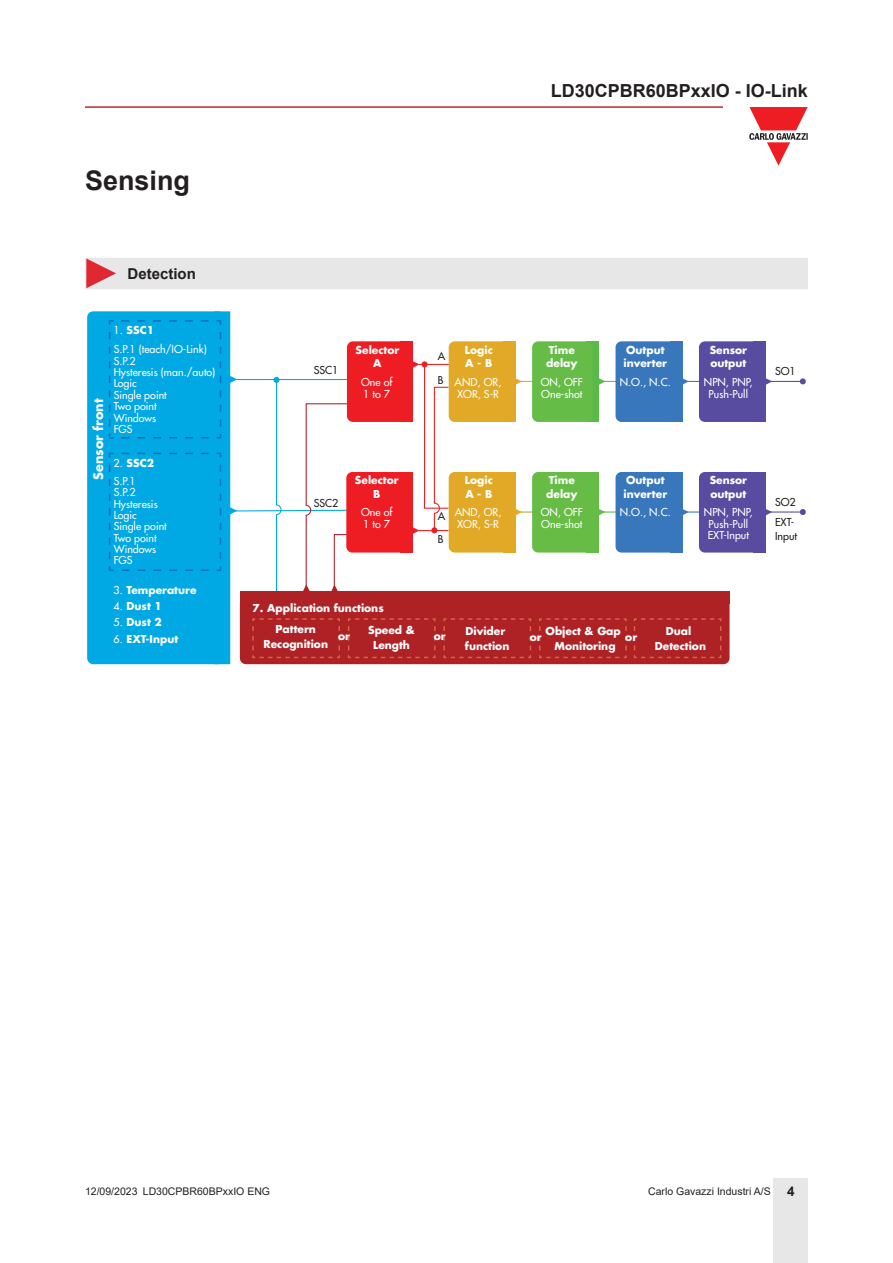
<style>
.page{position:relative;width:893px;height:1263px;background:#fff}
.page>*{position:absolute;margin:0;border:0;box-sizing:border-box;transform-origin:0 0}
.Titolo01{font:700 27px "Arial";color:#231f20}
.t1{font:700 18px "Arial";color:#231f20}
.Titolo03{font:700 15px "Arial";color:#231f20}
.t2{font:700 12.75px "Futura Std";color:#fff}
.t3{font:500 10.65px/11.4px "Futura Std";color:#fff}
.t4{font:700 10.65px/13.5px "Futura Std";color:#fff}
.t5{font:500 10.65px/23.2px "Futura Std";color:#231f20}
.t6{font:10.5px "Arial";color:#231f20}
.s1{font-weight:500}
.s2{font-weight:700;font-size:13.5px}
</style>
<div class="page">
<hr style="left:85px;top:106px;width:638px;height:2px;background:#c42633">
<div style="left:774px;top:1178px;width:34px;height:85px;background:#e7e7e8"></div>
<svg style="left:749px;top:107px;width:59px;height:59px"></svg>
<div style="left:85px;top:258px;width:723px;height:31px;background:#e7e7e8"></div>
<hr style="left:513px;top:381px;width:31px;height:1px;background:#e3a827">
<hr style="left:508px;top:511px;width:31px;height:2px;background:#c79c2f">
<hr style="left:591px;top:381px;width:31px;height:1px;background:#66bc45">
<hr style="left:591px;top:511px;width:30px;height:2px;background:#5aba47">
<hr style="left:679px;top:381px;width:30px;height:1px;background:#3977bc">
<hr style="left:677px;top:511px;width:31px;height:2px;background:#3977bc">
<hr style="left:766px;top:381px;width:37px;height:1px;background:#574c9f">
<svg style="left:800px;top:378px;width:6px;height:6px"></svg>
<hr style="left:766px;top:511px;width:37px;height:2px;background:#5d489d">
<svg style="left:800px;top:509px;width:6px;height:6px"></svg>
<svg style="left:515px;top:377px;width:7px;height:10px"></svg>
<svg style="left:599px;top:378px;width:6px;height:7px"></svg>
<svg style="left:682px;top:377px;width:7px;height:10px"></svg>
<svg style="left:766px;top:378px;width:6px;height:7px"></svg>
<svg style="left:682px;top:507px;width:7px;height:10px"></svg>
<svg style="left:599px;top:509px;width:6px;height:7px"></svg>
<svg style="left:515px;top:507px;width:7px;height:10px"></svg>
<svg style="left:413px;top:360px;width:37px;height:176px"></svg>
<div style="left:214px;top:311px;width:16px;height:353px;background:#00a8e4"></div>
<div style="left:87px;top:311px;width:137px;height:353px;background:#00a8e4;border-radius:6px"></div>
<div style="left:401px;top:341px;width:12px;height:81px;background:#ee1d23"></div>
<div style="left:347px;top:341px;width:60px;height:81px;background:#ee1d23;border-radius:6px"></div>
<div style="left:401px;top:472px;width:12px;height:81px;background:#ee1d23"></div>
<div style="left:346px;top:472px;width:61px;height:81px;background:#ee1d23;border-radius:6px"></div>
<div style="left:503px;top:341px;width:12px;height:81px;background:#e3a827"></div>
<div style="left:449px;top:341px;width:60px;height:81px;background:#e2a926;border-radius:6px"></div>
<div style="left:503px;top:472px;width:12px;height:81px;background:#e2a926"></div>
<div style="left:449px;top:472px;width:60px;height:81px;background:#e2a926;border-radius:6px"></div>
<div style="left:587px;top:341px;width:12px;height:81px;background:#5aba47"></div>
<div style="left:532px;top:341px;width:61px;height:81px;background:#65bc46;border-radius:6px"></div>
<div style="left:587px;top:472px;width:12px;height:81px;background:#66bc45"></div>
<div style="left:532px;top:472px;width:61px;height:81px;background:#66bc45;border-radius:6px"></div>
<div style="left:670px;top:341px;width:12px;height:81px;background:#3977bc"></div>
<div style="left:615px;top:341px;width:61px;height:81px;background:#3977bc;border-radius:6px"></div>
<div style="left:670px;top:472px;width:12px;height:81px;background:#3977bc"></div>
<div style="left:615px;top:472px;width:61px;height:81px;background:#3977bc;border-radius:6px"></div>
<div style="left:753px;top:341px;width:13px;height:81px;background:#574c9f"></div>
<div style="left:699px;top:341px;width:60px;height:81px;background:#574c9f;border-radius:6px"></div>
<div style="left:753px;top:472px;width:13px;height:81px;background:#594b9f"></div>
<svg style="left:766px;top:509px;width:6px;height:7px"></svg>
<div style="left:699px;top:472px;width:60px;height:81px;background:#594b9f;border-radius:6px"></div>
<div style="left:240px;top:591px;width:489px;height:12px;background:#ae2226"></div>
<div style="left:240px;top:597px;width:489px;height:67px;background:#ae2226;border-radius:6px"></div>
<svg style="left:252px;top:618px;width:88px;height:41px"></svg>
<svg style="left:539px;top:618px;width:88px;height:41px"></svg>
<svg style="left:633px;top:618px;width:89px;height:41px"></svg>
<svg style="left:348px;top:618px;width:88px;height:41px"></svg>
<svg style="left:443px;top:618px;width:88px;height:41px"></svg>
<svg style="left:109px;top:319px;width:245px;height:277px"></svg>
<p class="Titolo01" style="left:85px;top:161px;width:107px">Sensing</p>
<p class="Titolo03" style="left:128px;top:263px;width:70px">Detection</p>
<p class="t2" style="left:90px;top:480px;width:83px;rotate:-90deg">Sensor front</p>
<p class="t4" style="left:114px;top:324px;width:42px"><span class="s1">1.</span> SSC1</p>
<p class="t3" style="left:114px;top:344px;width:103px">S.P.1 (teach/IO-Link)<br>S.P.2<br>Hysteresis (man./auto)<br>Logic<br>Single point<br>Two point<br>Windows<br>FGS</p>
<p class="t4" style="left:114px;top:456px;width:42px"><span class="s1">2.</span> SSC2</p>
<p class="t3" style="left:114px;top:475px;width:55px">S.P.1<br>S.P.2<br>Hysteresis<br>Logic<br>Single point<br>Two point<br>Windows<br>FGS</p>
<p class="t4" style="left:114px;top:583px;width:84px"><span class="s1">3.</span> Temperature</p>
<p class="t4" style="left:114px;top:599px;width:50px"><span class="s1">4.</span> Dust 1</p>
<p class="t4" style="left:114px;top:616px;width:50px"><span class="s1">5.</span> Dust 2</p>
<p class="t4" style="left:114px;top:632px;width:66px"><span class="s1">6.</span> EXT-Input</p>
<h2 class="t1" style="left:551px;top:78px;width:259px">LD30CPBR60BPxxIO - IO-Link</h2>
<p class="t5" style="left:314px;top:359px;width:26px">SSC1</p>
<p class="t4" style="left:356px;top:343px;width:45px;text-align:center">Selector<br>A</p>
<p class="t4" style="left:465px;top:343px;width:29px">Logic<br>A - B</p>
<p class="t4" style="left:546px;top:343px;width:33px">Time delay</p>
<p class="t4" style="left:623px;top:343px;width:45px">Output inverter</p>
<p class="t4" style="left:710px;top:343px;width:39px">Sensor output</p>
<p class="t3" style="left:361px;top:377px;width:33px">One of<br>1 to 7</p>
<p class="t3" style="left:455px;top:377px;width:48px">AND, OR,<br>XOR, S-R</p>
<p class="t3" style="left:541px;top:377px;width:44px">ON, OFF<br>One-shot</p>
<p class="t3" style="left:620px;top:377px;width:53px">N.O., N.C.</p>
<p class="t3" style="left:704px;top:377px;width:50px;text-align:center">NPN, PNP,<br>Push-Pull</p>
<p class="t5" style="left:438px;top:345px;width:9px">A</p>
<p class="t5" style="left:438px;top:369px;width:7px">B</p>
<p class="t5" style="left:775px;top:360px;width:22px">SO1</p>
<p class="t5" style="left:314px;top:492px;width:26px">SSC2</p>
<p class="t4" style="left:355px;top:473px;width:45px;text-align:center">Selector<br>B</p>
<p class="t4" style="left:465px;top:473px;width:29px">Logic<br>A - B</p>
<p class="t4" style="left:546px;top:473px;width:33px">Time delay</p>
<p class="t4" style="left:623px;top:473px;width:45px">Output inverter</p>
<p class="t4" style="left:710px;top:473px;width:39px">Sensor output</p>
<p class="t3" style="left:361px;top:507px;width:33px">One of<br>1 to 7</p>
<p class="t3" style="left:455px;top:507px;width:48px">AND, OR,<br>XOR, S-R</p>
<p class="t3" style="left:541px;top:507px;width:44px">ON, OFF<br>One-shot</p>
<p class="t3" style="left:620px;top:507px;width:53px">N.O., N.C.</p>
<p class="t3" style="left:704px;top:507px;width:50px;text-align:center">NPN, PNP,<br>Push-Pull<br>EXT-Input</p>
<p class="t5" style="left:438px;top:504px;width:9px">A<br>B</p>
<p class="t5" style="left:775px;top:493px;width:22px;line-height:20px">SO2<br>EXT-</p>
<p class="t5" style="left:775px;top:524px;width:23px">Input</p>
<p class="t4" style="left:253px;top:601px;width:133px">7. Application functions</p>
<p class="t4" style="left:368px;top:622px;width:48px;line-height:15px;text-align:center">Speed &amp;<br>Length</p>
<p class="t4" style="left:465px;top:623px;width:46px;line-height:15px">Divider function</p>
<p class="t4" style="left:263px;top:622px;width:66px;line-height:15px;text-align:center">Pattern<br>Recognition</p>
<p class="t4" style="left:546px;top:623px;width:77px;line-height:15px;text-align:center">Object &amp; Gap<br>Monitoring</p>
<p class="t4" style="left:338px;top:629px;width:13px">or</p>
<p class="t4" style="left:530px;top:630px;width:13px">or</p>
<p class="t4" style="left:655px;top:623px;width:53px;line-height:15px;text-align:center">Dual<br>Detection</p>
<p class="t4" style="left:434px;top:630px;width:13px">or</p>
<p class="t4" style="left:625px;top:630px;width:13px">or</p>
<p class="t6" style="left:85px;top:1183px;width:187px">12/09/2023 LD30CPBR60BPxxIO ENG</p>
<p class="t6" style="left:648px;top:1183px;width:148px">Carlo Gavazzi Industri A/S <span class="s2">4</span></p>
</div>
